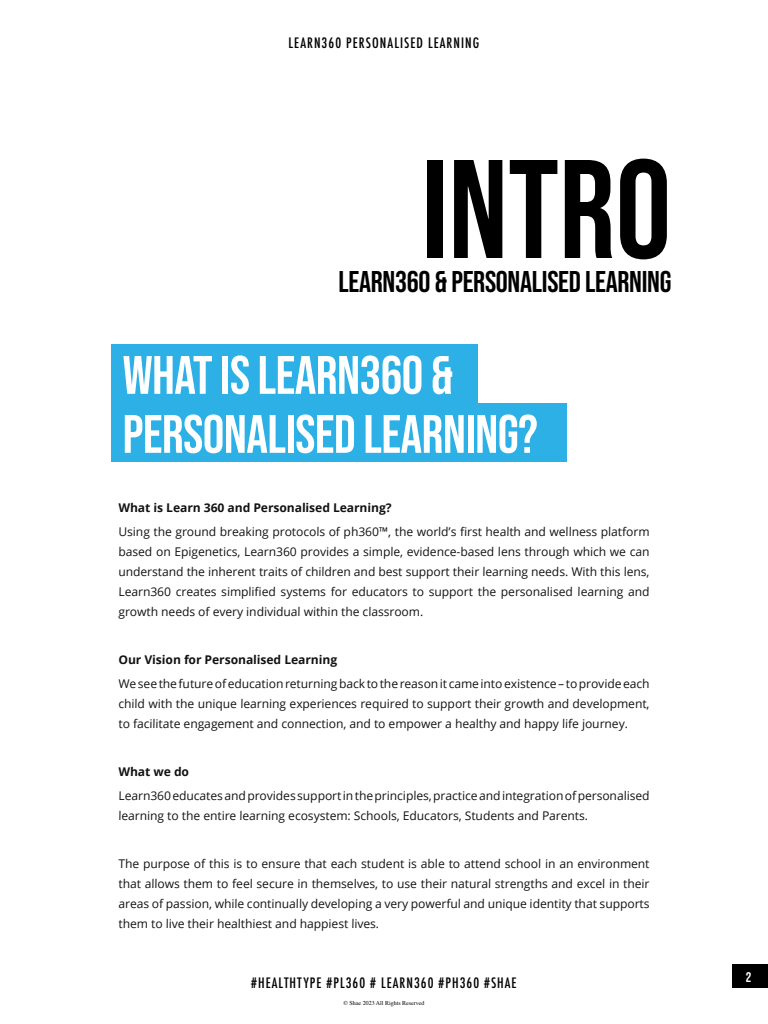
<style>
.page{position:relative;width:768px;height:1024px;background:#fff}
.page>*{position:absolute;margin:0;border:0;box-sizing:border-box;transform-origin:0 0}
.t1{font:140px "Bebas Neue";color:#000}
.t2{font:54px "Bebas Neue";letter-spacing:-.01em;color:#fff}
.t3{font:30px "Bebas Neue";letter-spacing:-.01em;color:#000}
.t4{font:500 condensed 14px "Futura";letter-spacing:.075em;color:#000}
.t5{font:14px "Bebas Neue";color:#fff}
.t6{font:12px/20px "Open Sans";color:#121212;text-align:justify}
.t7{font:700 12px "Open Sans";color:#121212}
.t8{font:6px "Times";color:#000}
</style>
<div class="page">
<div style="left:732px;top:965px;width:36px;height:23px;background:#000"></div>
<div style="left:112px;top:344px;width:366px;height:59px;background:#2cb0e6"></div>
<div style="left:112px;top:403px;width:455px;height:59px;background:#2cb0e6"></div>
<p class="t4" style="left:289px;top:33px;width:192px">LEARN360 PERSONALISED LEARNING</p>
<h1 class="t1" style="left:421px;top:130px;width:252px">INTRO</h1>
<h3 class="t3" style="left:338px;top:264px;width:335px">LEARN360 &amp; PERSONALISED LEARNING</h3>
<h2 class="t2" style="left:123px;top:345px;width:332px">WHAT IS LEARN360 &amp;</h2>
<h2 class="t2" style="left:123px;top:404px;width:417px">PERSONALISED LEARNING?</h2>
<p class="t7" style="left:118px;top:499px;width:275px">What is Learn 360 and Personalised Learning?</p>
<p class="t6" style="left:118px;top:522px;width:533px">Using the ground breaking protocols of ph360™, the world’s first health and wellness platform based on Epigenetics, Learn360 provides a simple, evidence-based lens through which we can understand the inherent traits of children and best support their learning needs. With this lens, Learn360 creates simplified systems for educators to support the personalised learning and growth needs of every individual within the classroom.</p>
<p class="t7" style="left:118px;top:651px;width:220px">Our Vision for Personalised Learning</p>
<p class="t6" style="left:118px;top:674px;width:533px">We see the future of education returning back to the reason it came into existence – to provide each child with the unique learning experiences required to support their growth and development, to facilitate engagement and connection, and to empower a healthy and happy life journey.</p>
<p class="t7" style="left:118px;top:763px;width:72px">What we do</p>
<p class="t6" style="left:118px;top:786px;width:533px">Learn360 educates and provides support in the principles, practice and integration of personalised learning to the entire learning ecosystem: Schools, Educators, Students and Parents.</p>
<p class="t6" style="left:118px;top:854px;width:533px">The purpose of this is to ensure that each student is able to attend school in an environment that allows them to feel secure in themselves, to use their natural strengths and excel in their areas of passion, while continually developing a very powerful and unique identity that supports them to live their healthiest and happiest lives.</p>
<p class="t4" style="left:251px;top:974px;width:267px">#HEALTHTYPE #PL360 # LEARN360 #PH360 #SHAE</p>
<p class="t8" style="left:343px;top:997px;width:83px">© Shae 2023 All Rights Reserved</p>
<p class="t5" style="left:746px;top:969px;width:7px">2</p>
</div>
